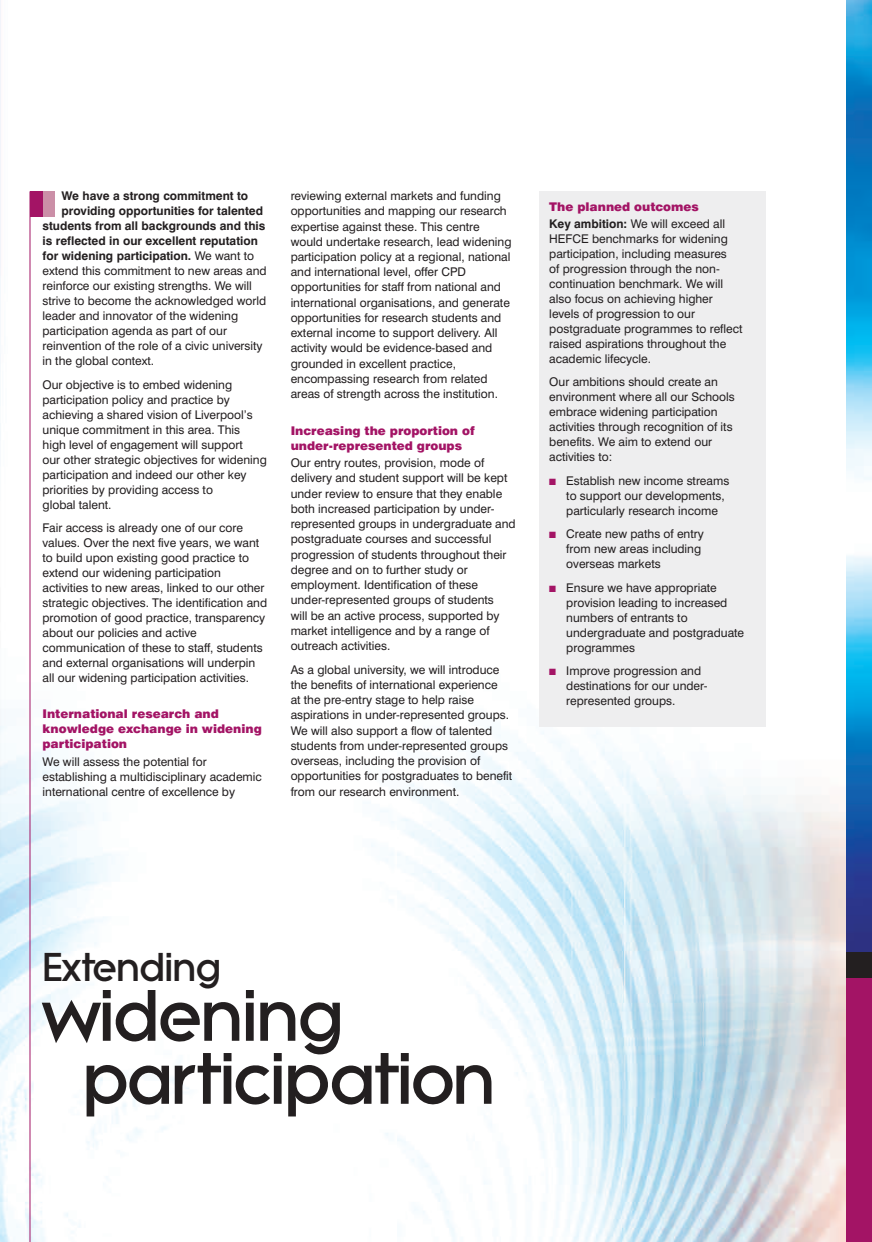
<style>
.page{position:relative;width:872px;height:1242px;background:#fff}
.page>*{position:absolute;margin:0;border:0;box-sizing:border-box;transform-origin:0 0}
.t1{font:800 70.5px/63px "Litera";letter-spacing:-.025em;color:#231f20}
.t2{font:800 39px "Litera";letter-spacing:-.015em;color:#231f20}
.t3{font:12px/15px "Swiss 721 BT";color:#231f20}
.t4{font:700 12px "Swiss 721 BT";color:#231f20}
.t5{font:900 12px/15px "Swiss 721 BT";color:#a31465}
.s1{font-weight:400}
.s2{font-weight:700;color:#231f20}
.s3{font-weight:400;color:#231f20}
.s4{color:#a31465}
</style>
<div class="page">
<img style="left:0;top:0;width:846px;height:1242px">
<hr style="left:30px;top:191px;width:1px;height:1051px;background:#a31465">
<div style="left:30px;top:191px;width:25px;height:25px;background:#cb8fa7"></div>
<div style="left:30px;top:191px;width:13px;height:25px;background:#a31465"></div>
<div style="left:539px;top:191px;width:226px;height:535px;background:#eeeeef"></div>
<img style="left:846px;top:0;width:26px;height:951px">
<div style="left:846px;top:951px;width:26px;height:291px;background:#a31465"></div>
<div style="left:846px;top:951px;width:26px;height:26px;background:#231f20"></div>
<p class="t4" style="left:61px;top:191px;width:188px">We have a strong commitment to</p>
<p class="t4" style="left:61px;top:206px;width:203px">providing opportunities for talented</p>
<p class="t4" style="left:43px;top:221px;width:224px">students from all backgrounds and this</p>
<p class="t4" style="left:43px;top:236px;width:217px">is reflected in our excellent reputation</p>
<p class="t4" style="left:43px;top:251px;width:213px">for widening participation. <span class="s1">We want to</span></p>
<p class="t3" style="left:43px;top:264px;width:226px">extend this commitment to new areas and</p>
<p class="t3" style="left:43px;top:279px;width:211px">reinforce our existing strengths. We will</p>
<p class="t3" style="left:43px;top:294px;width:225px">strive to become the acknowledged world</p>
<p class="t3" style="left:43px;top:309px;width:197px">leader and innovator of the widening</p>
<p class="t3" style="left:43px;top:324px;width:186px">participation agenda as part of our</p>
<p class="t3" style="left:43px;top:339px;width:222px">reinvention of the role of a civic university</p>
<p class="t3" style="left:43px;top:354px;width:113px">in the global context.</p>
<p class="t3" style="left:43px;top:378px;width:226px">Our objective is to embed widening participation policy and practice by achieving a shared vision of Liverpool’s unique commitment in this area. This<br>high level of engagement will support<br>our other strategic objectives for widening participation and indeed our other key priorities by providing access to<br>global talent.</p>
<p class="t3" style="left:43px;top:521px;width:226px">Fair access is already one of our core values. Over the next five years, we want to build upon existing good practice to extend our widening participation activities to new areas, linked to our other strategic objectives. The identification and promotion of good practice, transparency about our policies and active communication of these to staff, students and external organisations will underpin all our widening participation activities.</p>
<p class="t5" style="left:43px;top:708px;width:221px">International research and knowledge exchange in widening participation</p>
<p class="t3" style="left:43px;top:755px;width:221px">We will assess the potential for establishing a multidisciplinary academic international centre of excellence by</p>
<p class="t3" style="left:291px;top:189px;width:222px">reviewing external markets and funding opportunities and mapping our research expertise against these. This centre would undertake research, lead widening participation policy at a regional, national and international level, offer CPD opportunities for staff from national and international organisations, and generate opportunities for research students and external income to support delivery. All activity would be evidence-based and grounded in excellent practice, encompassing research from related areas of strength across the institution.</p>
<p class="t5" style="left:291px;top:424px;width:185px">Increasing the proportion of under-represented groups</p>
<p class="t3" style="left:291px;top:456px;width:226px">Our entry routes, provision, mode of delivery and student support will be kept under review to ensure that they enable both increased participation by under&shy;represented groups in undergraduate and postgraduate courses and successful progression of students throughout their degree and on to further study or employment. Identification of these under-represented groups of students<br>will be an active process, supported by market intelligence and by a range of outreach activities.</p>
<p class="t3" style="left:291px;top:663px;width:223px">As a global university, we will introduce the benefits of international experience<br>at the pre-entry stage to help raise aspirations in under-represented groups.<br>We will also support a flow of talented students from under-represented groups overseas, including the provision of opportunities for postgraduates to benefit from our research environment.</p>
<p class="t5" style="left:549px;top:199px;width:177px;line-height:17.1px">The planned outcomes<br><span class="s2">Key ambition:</span> <span class="s3">We will exceed all</span></p>
<p class="t3" style="left:549px;top:232px;width:194px">HEFCE benchmarks for widening participation, including measures<br>of progression through the non&shy;continuation benchmark. We will also focus on achieving higher levels of progression to our postgraduate programmes to reflect raised aspirations throughout the academic lifecycle.</p>
<p class="t3" style="left:549px;top:376px;width:187px">Our ambitions should create an environment where all our Schools embrace widening participation activities through recognition of its benefits. We aim to extend our activities to:</p>
<p class="t3" style="left:566px;top:474px;width:164px;text-indent:-17px"><span class="s4">■</span> Establish new income streams to support our developments, particularly research income</p>
<p class="t3" style="left:566px;top:528px;width:139px;text-indent:-17px"><span class="s4">■</span> Create new paths of entry from new areas including overseas markets</p>
<p class="t3" style="left:566px;top:581px;width:179px;text-indent:-17px"><span class="s4">■</span> Ensure we have appropriate provision leading to increased numbers of entrants to undergraduate and postgraduate programmes</p>
<p class="t3" style="left:566px;top:665px;width:143px;text-indent:-17px"><span class="s4">■</span> Improve progression and destinations for our under&shy;represented groups.</p>
<h2 class="t2" style="left:43px;top:944px;width:180px">Extending</h2>
<h1 class="t1" style="left:82px;top:985px;width:414px;text-indent:-40px">widening participation</h1>
</div>
